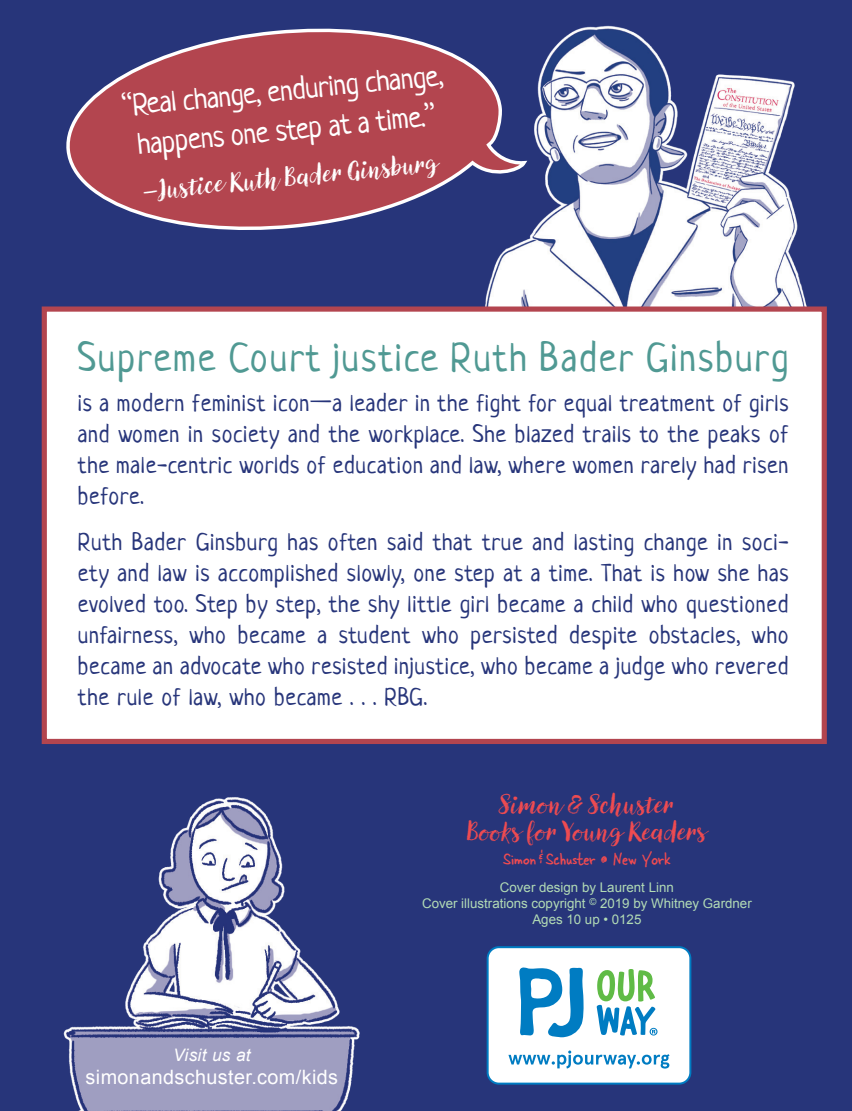
<style>
.page{position:relative;width:852px;height:1111px;background:#fff}
.page>*{position:absolute;margin:0;border:0;box-sizing:border-box;transform-origin:0 0}
.t1{font:40px "Neucha";letter-spacing:.05em;color:#509993}
.t2{font:30px "Neucha";color:#fff}
.t3{font:26px "Canvas Script";color:#ef4b51}
.t4{font:26px "Canvas Script";color:#fff}
.t5{font:24px/31px "Neucha";letter-spacing:.03em;color:#27357a;text-align:justify}
.t6{font:19.8px "Arial";letter-spacing:.02em;color:#fff}
.t7{font:19.2px "Skippy Sharp";color:#ef4b51}
.t8{font:italic 17.2px "Arial";letter-spacing:.02em;color:#fff}
.t9{font:13.4px "Arial";color:#b2dbb5}
.s1{font-size:12px}
</style>
<div class="page">
<div style="left:0;top:0;width:852px;height:1110px;background:#27357a"></div>
<img style="left:63px;top:797px;width:297px;height:313px">
<img style="left:485px;top:25px;width:322px;height:281px">
<svg style="left:66px;top:25px;width:465px;height:212px"></svg>
<div style="left:42px;top:306px;width:785px;height:437px;background:#fff;border:5px solid #b3454f"></div>
<div style="left:488px;top:946px;width:202px;height:137px;background:#fff;border-radius:11px"></div>
<div style="left:487px;top:945px;width:204px;height:139px;border:2px solid #007cc2;border-radius:11px"></div>
<svg style="left:508px;top:1050px;width:161px;height:18px"></svg>
<svg style="left:519px;top:967px;width:64px;height:69px"></svg>
<svg style="left:596px;top:969px;width:61px;height:66px"></svg>
<p class="t2" style="left:120px;top:89px;width:324px;rotate:-6deg">“Real change, enduring change,</p>
<p class="t2" style="left:136px;top:127px;width:300px;rotate:-6deg">happens one step at a time.”</p>
<p class="t4" style="left:142px;top:175px;width:298px;rotate:-6deg">—Justice Ruth Bader Ginsburg</p>
<p class="t1" style="left:78px;top:332px;width:712px">Supreme Court justice Ruth Bader Ginsburg</p>
<p class="t5" style="left:78px;top:387px;width:712px">is a modern feminist icon—a leader in the fight for equal treatment of girls and women in society and the workplace. She blazed trails to the peaks of the male-centric worlds of education and law, where women rarely had risen before.</p>
<p class="t5" style="left:78px;top:526px;width:712px">Ruth Bader Ginsburg has often said that true and lasting change in soci&shy;ety and law is accomplished slowly, one step at a time. That is how she has evolved too. Step by step, the shy little girl became a child who questioned unfairness, who became a student who persisted despite obstacles, who became an advocate who resisted injustice, who became a judge who revered the rule of law, who became . . . RBG.</p>
<p class="t3" style="left:500px;top:787px;width:176px">Simon &amp; Schuster</p>
<p class="t3" style="left:467px;top:815px;width:241px">Books for Young Readers</p>
<p class="t7" style="left:504px;top:847px;width:169px">Simon <sup>&amp;</sup> Schuster <span class="s1">•</span> New York</p>
<p class="t8" style="left:173px;top:1043px;width:79px">Visit us at</p>
<p class="t6" style="left:86px;top:1063px;width:254px">simonandschuster.com/kids</p>
<p class="t9" style="left:500px;top:877px;width:175px">Cover design by Laurent Linn</p>
<p class="t9" style="left:422px;top:894px;width:331px">Cover illustrations copyright <sup>©</sup> 2019 by Whitney Gardner</p>
<p class="t9" style="left:532px;top:910px;width:111px">Ages 10 up • 0125</p>
</div>
